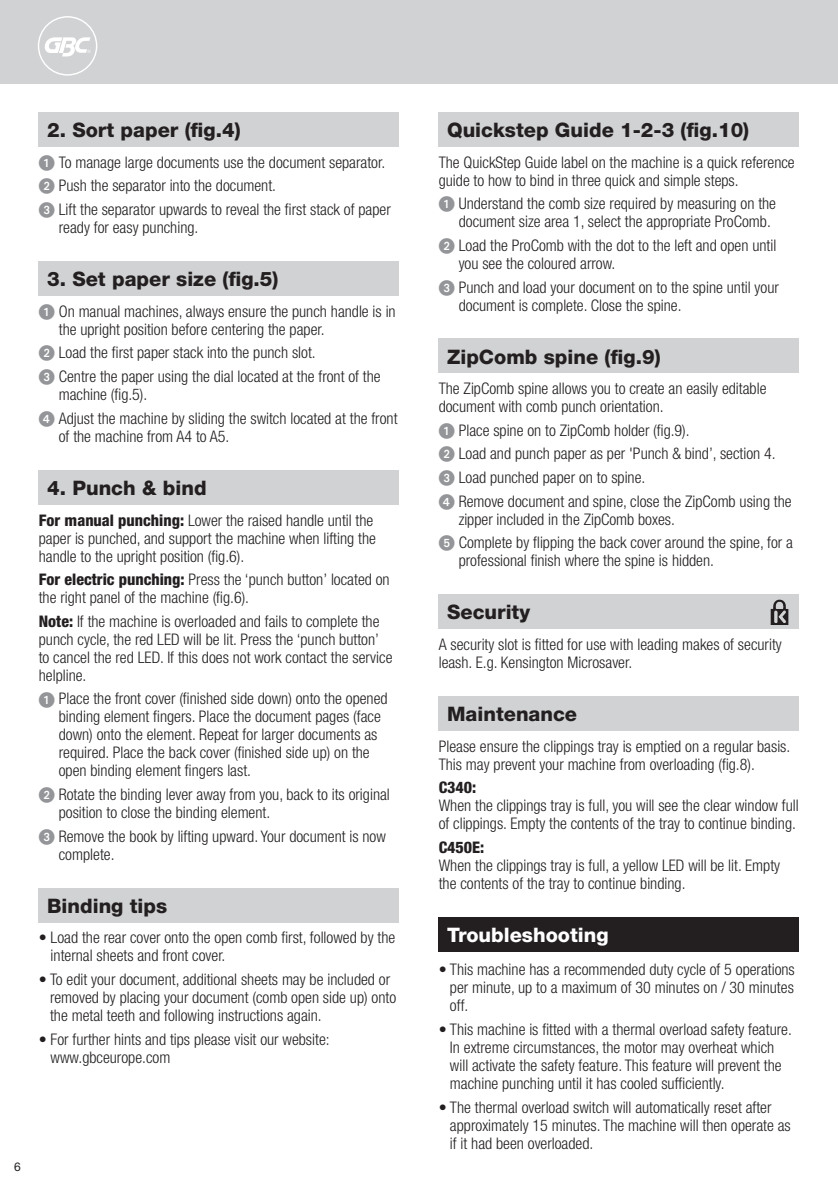
<style>
.page{position:relative;width:838px;height:1190px;background:#fff}
.page>*{position:absolute;margin:0;border:0;box-sizing:border-box;transform-origin:0 0}
.t1{font:800 20px "Helvetica Neue";color:#231f20}
.t2{font:800 20px "Helvetica Neue";color:#fff}
.t3{font:300 condensed 16px/18px "Helvetica Neue";color:#231f20}
.t4{font:800 condensed 16px "Helvetica Neue";color:#231f20}
.t5{font:12px "Helvetica Neue";color:#231f20}
.s1{font-family:"European Pi One";font-weight:400;font-stretch:normal;color:#939598}
.s2{font-weight:800}
</style>
<div class="page">
<div style="left:0;top:0;width:837px;height:84px;background:#d1d2d4"></div>
<svg style="left:38px;top:16px;width:59px;height:60px"></svg>
<div style="left:438px;top:917px;width:360px;height:34px;background:#231f20"></div>
<div style="left:438px;top:696px;width:360px;height:34px;background:#d1d2d4"></div>
<div style="left:438px;top:595px;width:360px;height:34px;background:#d1d2d4"></div>
<img style="left:770px;top:600px;width:18px;height:25px">
<div style="left:39px;top:112px;width:360px;height:34px;background:#d1d2d4"></div>
<div style="left:39px;top:261px;width:360px;height:34px;background:#d1d2d4"></div>
<div style="left:39px;top:470px;width:360px;height:34px;background:#d1d2d4"></div>
<div style="left:39px;top:888px;width:360px;height:34px;background:#d1d2d4"></div>
<div style="left:438px;top:339px;width:360px;height:34px;background:#d1d2d4"></div>
<div style="left:438px;top:112px;width:360px;height:34px;background:#d1d2d4"></div>
<p class="t1" style="left:47px;top:118px;width:195px">2. Sort paper (fig.4)</p>
<p class="t3" style="left:39px;top:150px;width:353px;line-height:23.6px"><span class="s1">1</span> To manage large documents use the document separator.<br><span class="s1">2</span> Push the separator into the document.<br><span class="s1">3</span> Lift the separator upwards to reveal the first stack of paper</p>
<p class="t3" style="left:59px;top:218px;width:141px">ready for easy punching.</p>
<p class="t1" style="left:47px;top:267px;width:233px">3. Set paper size (fig.5)</p>
<p class="t3" style="left:59px;top:302px;width:338px;text-indent:-20px"><span class="s1">1</span> On manual machines, always ensure the punch handle is in the upright position before centering the paper.</p>
<p class="t3" style="left:39px;top:341px;width:343px;line-height:23.6px"><span class="s1">2</span> Load the first paper stack into the punch slot.<br><span class="s1">3</span> Centre the paper using the dial located at the front of the</p>
<p class="t3" style="left:39px;top:382px;width:360px;line-height:23.6px;text-indent:20px">machine (fig.5).<br><span class="s1">4</span> Adjust the machine by sliding the switch located at the front</p>
<p class="t3" style="left:59px;top:427px;width:172px">of the machine from A4 to A5.</p>
<p class="t1" style="left:47px;top:476px;width:161px">4. Punch &amp; bind</p>
<p class="t3" style="left:39px;top:511px;width:338px"><span class="s2">For manual punching:</span> Lower the raised handle until the paper is punched, and support the machine when lifting the handle to the upright position (fig.6).</p>
<p class="t3" style="left:39px;top:570px;width:352px"><span class="s2">For electric punching:</span> Press the ‘punch button’ located on the right panel of the machine (fig.6).</p>
<p class="t3" style="left:39px;top:612px;width:355px"><span class="s2">Note:</span> If the machine is overloaded and fails to complete the punch cycle, the red LED will be lit. Press the ‘punch button’ to cancel the red LED. If this does not work contact the service helpline.</p>
<p class="t3" style="left:59px;top:690px;width:330px;text-indent:-20px"><span class="s1">1</span> Place the front cover (finished side down) onto the opened binding element fingers. Place the document pages (face down) onto the element. Repeat for larger documents as required. Place the back cover (finished side up) on the open binding element fingers last.</p>
<p class="t3" style="left:59px;top:785px;width:332px;text-indent:-20px"><span class="s1">2</span> Rotate the binding lever away from you, back to its original position to close the binding element.</p>
<p class="t3" style="left:59px;top:827px;width:328px;text-indent:-20px"><span class="s1">3</span> Remove the book by lifting upward. Your document is now complete.</p>
<p class="t1" style="left:47px;top:894px;width:122px">Binding tips</p>
<p class="t3" style="left:51px;top:929px;width:346px;text-indent:-12px">• Load the rear cover onto the open comb first, followed by the internal sheets and front cover.</p>
<p class="t3" style="left:50px;top:970px;width:347px;text-indent:-11px">• To edit your document, additional sheets may be included or removed by placing your document (comb open side up) onto the metal teeth and following instructions again.</p>
<p class="t3" style="left:51px;top:1030px;width:280px;text-indent:-12px">• For further hints and tips please visit our website: www.gbceurope.com</p>
<p class="t5" style="left:14px;top:1160px;width:8px">6</p>
<p class="t1" style="left:447px;top:118px;width:303px">Quickstep Guide 1-2-3 (fig.10)</p>
<p class="t3" style="left:438px;top:153px;width:357px">The QuickStep Guide label on the machine is a quick reference guide to how to bind in three quick and simple steps.</p>
<p class="t3" style="left:458px;top:194px;width:319px;text-indent:-20px"><span class="s1">1</span> Understand the comb size required by measuring on the document size area 1, select the appropriate ProComb.</p>
<p class="t3" style="left:458px;top:236px;width:319px;text-indent:-20px"><span class="s1">2</span> Load the ProComb with the dot to the left and open until you see the coloured arrow.</p>
<p class="t3" style="left:458px;top:278px;width:321px;text-indent:-20px"><span class="s1">3</span> Punch and load your document on to the spine until your document is complete. Close the spine.</p>
<p class="t1" style="left:447px;top:345px;width:215px">ZipComb spine (fig.9)</p>
<p class="t3" style="left:438px;top:379px;width:329px">The ZipComb spine allows you to create an easily editable document with comb punch orientation.</p>
<p class="t3" style="left:438px;top:418px;width:354px;line-height:23.6px"><span class="s1">1</span> Place spine on to ZipComb holder (fig.9).<br><span class="s1">2</span> Load and punch paper as per 'Punch &amp; bind’, section 4.<br><span class="s1">3</span> Load punched paper on to spine.<br><span class="s1">4</span> Remove document and spine, close the ZipComb using the</p>
<p class="t3" style="left:438px;top:507px;width:356px;line-height:23.6px;text-indent:20px">zipper included in the ZipComb boxes.<br><span class="s1">5</span> Complete by flipping the back cover around the spine, for a</p>
<p class="t3" style="left:458px;top:552px;width:257px">professional finish where the spine is hidden.</p>
<p class="t1" style="left:447px;top:600px;width:84px">Security</p>
<p class="t3" style="left:438px;top:635px;width:344px">A security slot is fitted for use with leading makes of security leash. E.g. Kensington Microsaver.</p>
<p class="t1" style="left:447px;top:702px;width:132px">Maintenance</p>
<p class="t3" style="left:438px;top:737px;width:353px">Please ensure the clippings tray is emptied on a regular basis.<br>This may prevent your machine from overloading (fig.8).</p>
<p class="t4" style="left:438px;top:778px;width:39px">C340:</p>
<p class="t3" style="left:438px;top:796px;width:361px">When the clippings tray is full, you will see the clear window full of clippings. Empty the contents of the tray to continue binding.</p>
<p class="t4" style="left:438px;top:837px;width:47px">C450E:</p>
<p class="t3" style="left:438px;top:856px;width:343px">When the clippings tray is full, a yellow LED will be lit. Empty the contents of the tray to continue binding.</p>
<p class="t2" style="left:447px;top:923px;width:163px">Troubleshooting</p>
<p class="t3" style="left:450px;top:961px;width:346px;text-align:justify;text-indent:-11px">• This machine has a recommended duty cycle of 5 operations per minute, up to a maximum of 30 minutes on / 30 minutes off.</p>
<p class="t3" style="left:450px;top:1020px;width:343px;text-indent:-11px">• This machine is fitted with a thermal overload safety feature.<br>In extreme circumstances, the motor may overheat which will activate the safety feature. This feature will prevent the machine punching until it has cooled sufficiently.</p>
<p class="t3" style="left:450px;top:1098px;width:342px;text-indent:-11px">• The thermal overload switch will automatically reset after approximately 15 minutes. The machine will then operate as if it had been overloaded.</p>
</div>
